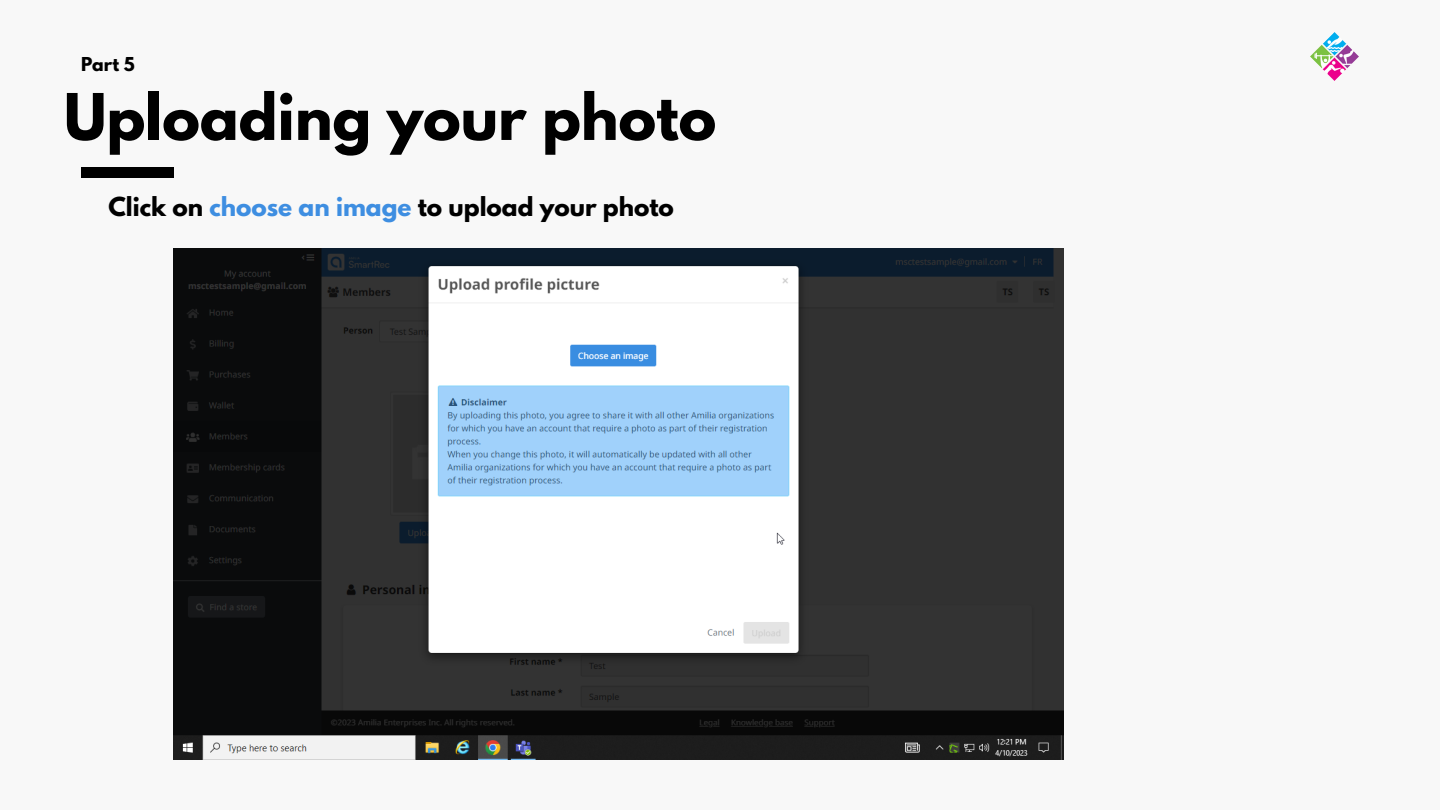
<style>
.page{position:relative;width:1440px;height:810px;background:#f8f8f8}
.page>*{position:absolute;margin:0;border:0;box-sizing:border-box;transform-origin:0 0}
.t1{font:700 57px "League Spartan";color:#000}
.t2{font:700 23.2px "League Spartan";color:#000}
.t3{font:700 17px "League Spartan";color:#000}
.s1{color:#3e8ee1}
</style>
<div class="page">
<div style="left:81px;top:168px;width:92px;height:10px;background:#000"></div>
<img style="left:1311px;top:33px;width:48px;height:48px">
<img style="left:174px;top:248px;width:889px;height:511px">
<p class="t3" style="left:81px;top:56px;width:55px">Part 5</p>
<h1 class="t1" style="left:64px;top:89px;width:654px">Uploading your photo</h1>
<p class="t2" style="left:109px;top:195px;width:567px">Click on <span class="s1">choose an image</span> to upload your photo</p>
</div>
